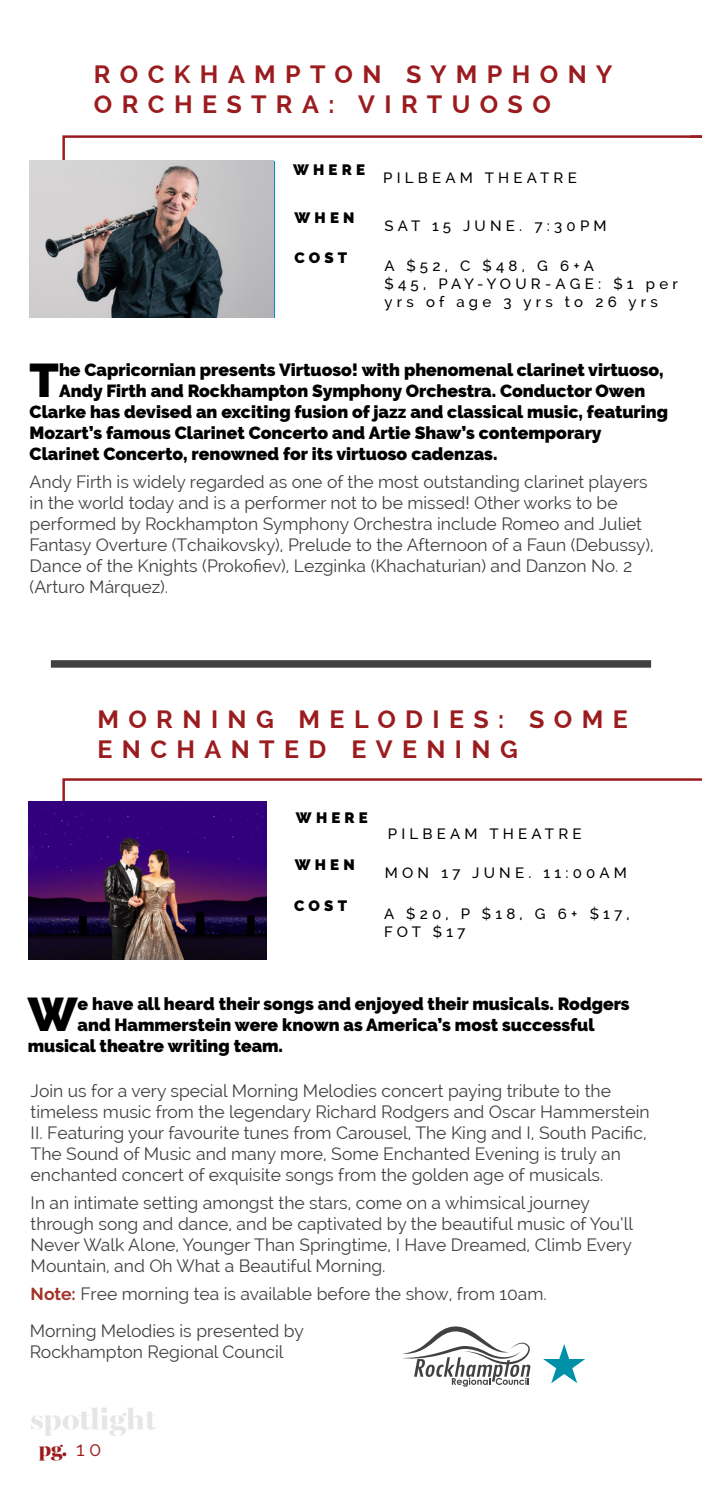
<style>
.page{position:relative;width:702px;height:1489px;background:#fff}
.page>*{position:absolute;margin:0;border:0;box-sizing:border-box;transform-origin:0 0}
.t1{font:900 47px "Raleway";color:#000}
.t2{font:700 25px/30px "Raleway";letter-spacing:.375em;color:#9b1c1f}
.t3{font:900 20px "Miller Banner";color:#9b1c1f}
.t4{font:17.5px/21px "Raleway";color:#414042}
.t5{font:900 17.5px "Raleway";color:#000}
.t6{font:500 15px/18px "Raleway";letter-spacing:.28em;color:#000}
.t7{font:900 15px "Raleway";letter-spacing:.28em;color:#000}
.s1{font-weight:700;color:#a23429}
.s2{font-family:"Raleway";font-weight:400}
</style>
<div class="page">
<svg style="left:31px;top:1407px;width:125px;height:28px"></svg>
<div style="left:51px;top:660px;width:600px;height:7px;background:#414042"></div>
<svg style="left:543px;top:1344px;width:42px;height:39px"></svg>
<svg style="left:402px;top:1326px;width:128px;height:60px"></svg>
<svg style="left:62px;top:778px;width:640px;height:23px"></svg>
<img style="left:28px;top:801px;width:239px;height:158px">
<img style="left:29px;top:161px;width:244px;height:156px">
<svg style="left:61px;top:135px;width:641px;height:53px"></svg>
<h2 class="t2" style="left:94px;top:60px;width:520px">ROCKHAMPTON SYMPHONY<br>ORCHESTRA: VIRTUOSO</h2>
<p class="t7" style="left:293px;top:161px;width:73px">WHERE</p>
<p class="t7" style="left:294px;top:209px;width:61px">WHEN</p>
<p class="t7" style="left:294px;top:248px;width:54px">COST</p>
<p class="t6" style="left:383px;top:168px;width:195px">PILBEAM THEATRE</p>
<p class="t6" style="left:384px;top:217px;width:224px">SAT 15 JUNE. 7:30PM</p>
<p class="t6" style="left:384px;top:256px;width:295px">A $52, C $48, G 6+A<br>$45, PAY-YOUR-AGE: $1 per yrs of age 3 yrs to 26 yrs</p>
<h1 class="t1" style="left:30px;top:353px;width:31px">T</h1>
<p class="t5" style="left:59px;top:360px;width:606px">he Capricornian presents Virtuoso! with phenomenal clarinet virtuoso,</p>
<p class="t5" style="left:59px;top:381px;width:587px">Andy Firth and Rockhampton Symphony Orchestra. Conductor Owen</p>
<p class="t5" style="left:30px;top:402px;width:640px">Clarke has devised an exciting fusion of jazz and classical music, featuring</p>
<p class="t5" style="left:30px;top:423px;width:573px">Mozart’s famous Clarinet Concerto and Artie Shaw’s contemporary</p>
<p class="t5" style="left:30px;top:444px;width:469px">Clarinet Concerto, renowned for its virtuoso cadenzas.</p>
<p class="t4" style="left:30px;top:471px;width:625px">Andy Firth is widely regarded as one of the most outstanding clarinet players in the world today and is a performer not to be missed! Other works to be performed by Rockhampton Symphony Orchestra include Romeo and Juliet Fantasy Overture (Tchaikovsky), Prelude to the Afternoon of a Faun (Debussy), Dance of the Knights (Prokofiev), Lezginka (Khachaturian) and Danzon No. 2 (Arturo Márquez).</p>
<h2 class="t2" style="left:97px;top:704px;width:532px">MORNING MELODIES: SOME<br>ENCHANTED EVENING</h2>
<p class="t7" style="left:296px;top:809px;width:73px">WHERE</p>
<p class="t7" style="left:295px;top:855px;width:61px">WHEN</p>
<p class="t7" style="left:294px;top:896px;width:54px">COST</p>
<p class="t6" style="left:388px;top:824px;width:195px">PILBEAM THEATRE</p>
<p class="t6" style="left:385px;top:863px;width:243px">MON 17 JUNE. 11:00AM</p>
<p class="t6" style="left:384px;top:904px;width:247px">A $20, P $18, G 6+ $17,<br>FOT $17</p>
<h1 class="t1" style="left:28px;top:987px;width:51px">W</h1>
<p class="t5" style="left:78px;top:993px;width:553px">e have all heard their songs and enjoyed their musicals. Rodgers</p>
<p class="t5" style="left:78px;top:1014px;width:518px">and Hammerstein were known as America’s most successful</p>
<p class="t5" style="left:28px;top:1035px;width:257px">musical theatre writing team.</p>
<p class="t4" style="left:31px;top:1080px;width:620px">Join us for a very special Morning Melodies concert paying tribute to the timeless music from the legendary Richard Rodgers and Oscar Hammerstein II. Featuring your favourite tunes from Carousel, The King and I, South Pacific, The Sound of Music and many more, Some Enchanted Evening is truly an enchanted concert of exquisite songs from the golden age of musicals.</p>
<p class="t4" style="left:31px;top:1192px;width:604px">In an intimate setting amongst the stars, come on a whimsical journey through song and dance, and be captivated by the beautiful music of You’ll Never Walk Alone, Younger Than Springtime, I Have Dreamed, Climb Every Mountain, and Oh What a Beautiful Morning.</p>
<p class="t4" style="left:31px;top:1283px;width:517px"><span class="s1">Note:</span> Free morning tea is available before the show, from 10am.</p>
<p class="t4" style="left:30px;top:1319px;width:275px">Morning Melodies is presented by<br>Rockhampton Regional Council</p>
<p class="t3" style="left:39px;top:1437px;width:64px">pg. <span class="s2">10</span></p>
</div>
